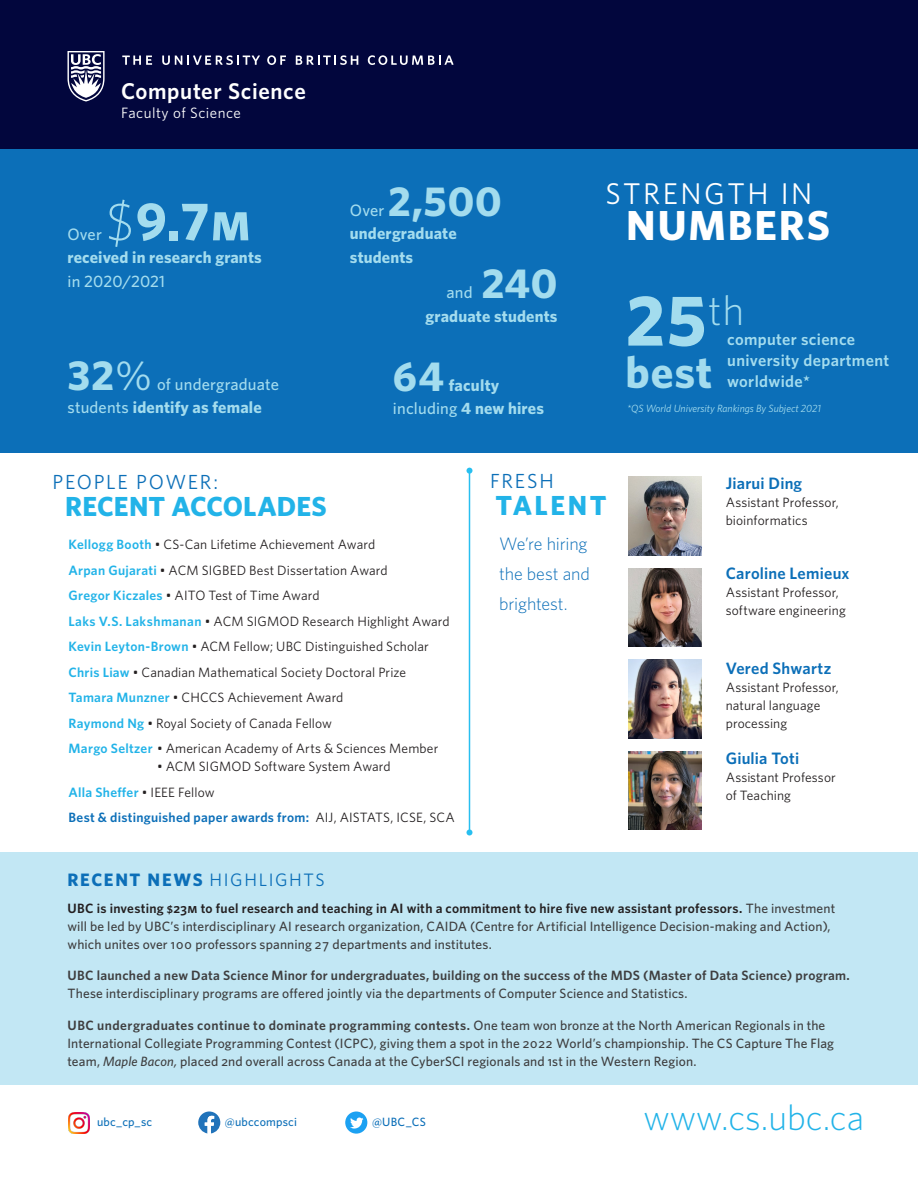
<style>
.page{position:relative;width:918px;height:1188px;background:#fff}
.page>*{position:absolute;margin:0;border:0;box-sizing:border-box;transform-origin:0 0}
.t1{font:700 72px "Whitney";color:#a3dcee}
.t2{font:700 54px "Whitney";color:#a3dcee}
.t3{font:700 45px "Whitney";color:#a3dcee}
.t4{font:700 42px "Whitney";letter-spacing:.02em;color:#a3dcee}
.Title_Nested{font:700 42px "Whitney";letter-spacing:.045em;color:#fff}
.t5{font:300 36px "Whitney";color:#22b3e8}
.Title_Nested-2{font:30px "Whitney";letter-spacing:.085em;color:#fff}
.Title_Nested-3{font:700 27.6px "Whitney";letter-spacing:.005em;color:#22b3e8}
.Body{font:600 22.8px "Whitney";letter-spacing:.03em;color:#fff}
.Title_Nested-4{font:20.4px "Whitney";letter-spacing:.085em;color:#0c6fb8}
.t6{font:300 18px/30px "Whitney";letter-spacing:-.005em;color:#0c6fb8}
.Title_Nested-5{font:700 18px "Whitney";letter-spacing:.095em;color:#0c6fb8}
.t7{font:700 16.5px/23.1px "Whitney";letter-spacing:.01em;color:#a3dcee}
.t8{font:500 16.5px/23.1px "Whitney";letter-spacing:.01em;color:#a3dcee}
.names_with_photos{font:600 16.5px "Whitney";letter-spacing:.01em;color:#0c6fb8}
.t9{font:600 16.5px/21px "Whitney";letter-spacing:.02em;color:#a3dcee}
.Body-2{font:15px "Whitney";letter-spacing:.03em;color:#fff}
.Body-3{font:500 13.5px/18px "Whitney";letter-spacing:.01em;color:#3e3e3f}
.names{font:13.5px "Whitney";letter-spacing:.01em;color:#231f20}
.Body-4{font:600 13.5px/18px "Whitney";letter-spacing:.02em;color:#3e3e3f}
.names_with_photos-2{font:13.5px/18px "Whitney";letter-spacing:.01em;color:#231f20}
.names_with_photos-3{font:600 13.5px "Whitney";letter-spacing:.02em;color:#0c6fb8}
.names-2{font:600 13.5px "Whitney";letter-spacing:.02em;color:#22b3e8}
.Body-5{font:500 12px "Whitney";letter-spacing:.015em;color:#0c6fb8}
.t10{font:italic 10.5px "Whitney";color:#a3dcee}
.s1{font-weight:300}
.s2{font-family:"Whitney Bold SC";font-weight:400}
.s3{font-weight:500}
.s4{font-weight:400}
.s5{font-weight:700}
.s6{font-weight:600;color:#22b3e8}
.s7{font-weight:400;color:#231f20}
.s8{font-weight:600;color:#231f20}
.s9{font-family:"Whitney Semibold SC";font-weight:400;color:#231f20}
.s10{font-weight:600}
.s11{font-style:italic}
</style>
<div class="page">
<div style="left:0;top:124px;width:918px;height:329px;background:#0c6fb8"></div>
<div style="left:0;top:0;width:918px;height:148px;background:#02063d"></div>
<img style="left:629px;top:477px;width:72px;height:78px">
<img style="left:629px;top:568px;width:72px;height:79px">
<img style="left:629px;top:660px;width:72px;height:78px">
<img style="left:629px;top:751px;width:72px;height:79px">
<hr style="left:469px;top:471px;width:1px;height:361px;background:#28bff0">
<svg style="left:466px;top:468px;width:6px;height:6px"></svg>
<svg style="left:466px;top:830px;width:6px;height:6px"></svg>
<svg style="left:198px;top:1112px;width:22px;height:22px"></svg>
<div style="left:345px;top:1112px;width:22px;height:22px;background:#1ca1f2;border-radius:50%"></div>
<svg style="left:350px;top:1118px;width:14px;height:11px"></svg>
<img style="left:68px;top:1112px;width:22px;height:21px">
<div style="left:0;top:852px;width:918px;height:232px;background:#c2e7f4"></div>
<svg style="left:68px;top:51px;width:37px;height:51px"></svg>
<svg style="left:122px;top:56px;width:30px;height:9px"></svg>
<svg style="left:162px;top:56px;width:20px;height:9px"></svg>
<svg style="left:188px;top:55px;width:72px;height:10px"></svg>
<svg style="left:267px;top:55px;width:19px;height:10px"></svg>
<svg style="left:296px;top:55px;width:62px;height:10px"></svg>
<svg style="left:368px;top:55px;width:86px;height:10px"></svg>
<p class="Body" style="left:121px;top:76px;width:186px">Computer Science</p>
<p class="Body-2" style="left:121px;top:102px;width:121px">Faculty of Science</p>
<p class="t2" style="left:105px;top:185px;width:147px"><span class="s1">$</span>9.7<span class="s2">m</span></p>
<p class="t7" style="left:68px;top:246px;width:196px">received in research grants <span class="s3">in 2020/2021</span></p>
<p class="t8" style="left:68px;top:223px;width:36px">Over</p>
<p class="t4" style="left:68px;top:347px;width:86px">32<span class="s4">%</span></p>
<p class="t8" style="left:68px;top:372px;width:213px;text-indent:89px">of undergraduate students <span class="s5">identify as female</span></p>
<p class="Title_Nested-4" style="left:52px;top:468px;width:167px">PEOPLE POWER:</p>
<p class="Title_Nested-3" style="left:65px;top:487px;width:263px">RECENT ACCOLADES</p>
<p class="t4" style="left:388px;top:174px;width:115px">2,500</p>
<p class="t7" style="left:350px;top:222px;width:108px">undergraduate students</p>
<p class="t8" style="left:350px;top:199px;width:36px">Over</p>
<p class="t4" style="left:481px;top:256px;width:78px">240</p>
<p class="t7" style="left:426px;top:304px;width:133px">graduate students</p>
<p class="t8" style="left:447px;top:281px;width:28px">and</p>
<p class="t4" style="left:393px;top:348px;width:53px">64</p>
<p class="t7" style="left:393px;top:373px;width:153px;text-indent:56px">faculty <span class="s3">including</span> 4 new hires</p>
<p class="Title_Nested-2" style="left:605px;top:174px;width:209px">STRENGTH IN</p>
<p class="Title_Nested" style="left:626px;top:197px;width:205px">NUMBERS</p>
<p class="t1" style="left:626px;top:272px;width:120px">25<sup>th</sup></p>
<p class="t3" style="left:626px;top:342px;width:88px">best</p>
<p class="t9" style="left:727px;top:329px;width:163px">computer science university department worldwide*</p>
<p class="t10" style="left:627px;top:401px;width:196px">*QS World University Rankings By Subject 2021</p>
<p class="Title_Nested-4" style="left:490px;top:468px;width:65px">FRESH</p>
<p class="Title_Nested-3" style="left:496px;top:487px;width:112px">TALENT</p>
<p class="names_with_photos" style="left:726px;top:473px;width:78px">Jiarui Ding</p>
<p class="names_with_photos-2" style="left:726px;top:493px;width:115px">Assistant Professor, bioinformatics</p>
<p class="names" style="left:69px;top:536px;width:308px"><span class="s6">Kellogg Booth</span> • CS-Can Lifetime Achievement Award</p>
<p class="names" style="left:69px;top:561px;width:321px"><span class="s6">Arpan Gujarati</span> • ACM SIGBED Best Dissertation Award</p>
<p class="names" style="left:69px;top:587px;width:253px"><span class="s6">Gregor Kiczales</span> • AITO Test of Time Award</p>
<p class="names" style="left:69px;top:612px;width:383px"><span class="s6">Laks V.S. Lakshmanan</span> • ACM SIGMOD Research Highlight Award</p>
<p class="names" style="left:69px;top:638px;width:362px"><span class="s6">Kevin Leyton-Brown</span> • ACM Fellow; UBC Distinguished Scholar</p>
<p class="names" style="left:69px;top:663px;width:339px"><span class="s6">Chris Liaw</span> • Canadian Mathematical Society Doctoral Prize</p>
<p class="names" style="left:69px;top:689px;width:276px"><span class="s6">Tamara Munzner</span> • CHCCS Achievement Award</p>
<p class="names" style="left:69px;top:714px;width:265px"><span class="s6">Raymond Ng</span> • Royal Society of Canada Fellow</p>
<p class="names" style="left:69px;top:740px;width:371px"><span class="s6">Margo Seltzer</span> • American Academy of Arts &amp; Sciences Member</p>
<p class="names" style="left:157px;top:758px;width:235px">• ACM SIGMOD Software System Award</p>
<p class="names-2" style="left:69px;top:783px;width:147px">Alla Sheffer <span class="s7">• IEEE Fellow</span></p>
<p class="names_with_photos-3" style="left:69px;top:809px;width:388px">Best &amp; distinguished paper awards from: <span class="s7">AIJ, AISTATS, ICSE, SCA</span></p>
<p class="t6" style="left:499px;top:528px;width:92px">We’re hiring the best and brightest.</p>
<p class="names_with_photos" style="left:726px;top:563px;width:125px">Caroline Lemieux</p>
<p class="names_with_photos-2" style="left:726px;top:583px;width:122px">Assistant Professor, software engineering</p>
<p class="names_with_photos" style="left:726px;top:657px;width:107px">Vered Shwartz</p>
<p class="names_with_photos-2" style="left:726px;top:678px;width:115px">Assistant Professor, natural language processing</p>
<p class="names_with_photos" style="left:726px;top:747px;width:75px">Giulia Toti</p>
<p class="names_with_photos-2" style="left:726px;top:768px;width:112px">Assistant Professor of Teaching</p>
<p class="Title_Nested-5" style="left:68px;top:868px;width:259px">RECENT NEWS <span class="s4">HIGHLIGHTS</span></p>
<p class="Body-3" style="left:68px;top:899px;width:769px"><span class="s8">UBC is investing $23</span><span class="s9">m</span> <span class="s8">to fuel research and teaching in AI with a commitment to hire five new assistant professors.</span> The investment will be led by UBC’s interdisciplinary AI research organization, CAIDA (Centre for Artificial Intelligence Decision-making and Action), which unites over 100 professors spanning 27 departments and institutes.</p>
<p class="Body-4" style="left:68px;top:966px;width:784px">UBC launched a new Data Science Minor for undergraduates, building on the success of the MDS (Master of Data Science) program.<br><span class="s3">These interdisciplinary programs are offered jointly via the departments of Computer Science and Statistics.</span></p>
<p class="Body-3" style="left:68px;top:1016px;width:768px"><span class="s10">UBC undergraduates continue to dominate programming contests.</span> One team won bronze at the North American Regionals in the<br>International Collegiate Programming Contest (ICPC), giving them a spot in the 2022 World’s championship. The CS Capture The Flag team, <span class="s11">Maple Bacon,</span> placed 2nd overall across Canada at the CyberSCI regionals and 1st in the Western Region.</p>
<p class="Body-5" style="left:97px;top:1114px;width:57px">ubc_cp_sc</p>
<p class="Body-5" style="left:225px;top:1114px;width:74px">@ubccompsci</p>
<p class="Body-5" style="left:372px;top:1114px;width:55px">@UBC_CS</p>
<p class="t5" style="left:643px;top:1093px;width:222px">www.cs.ubc.ca</p>
</div>
